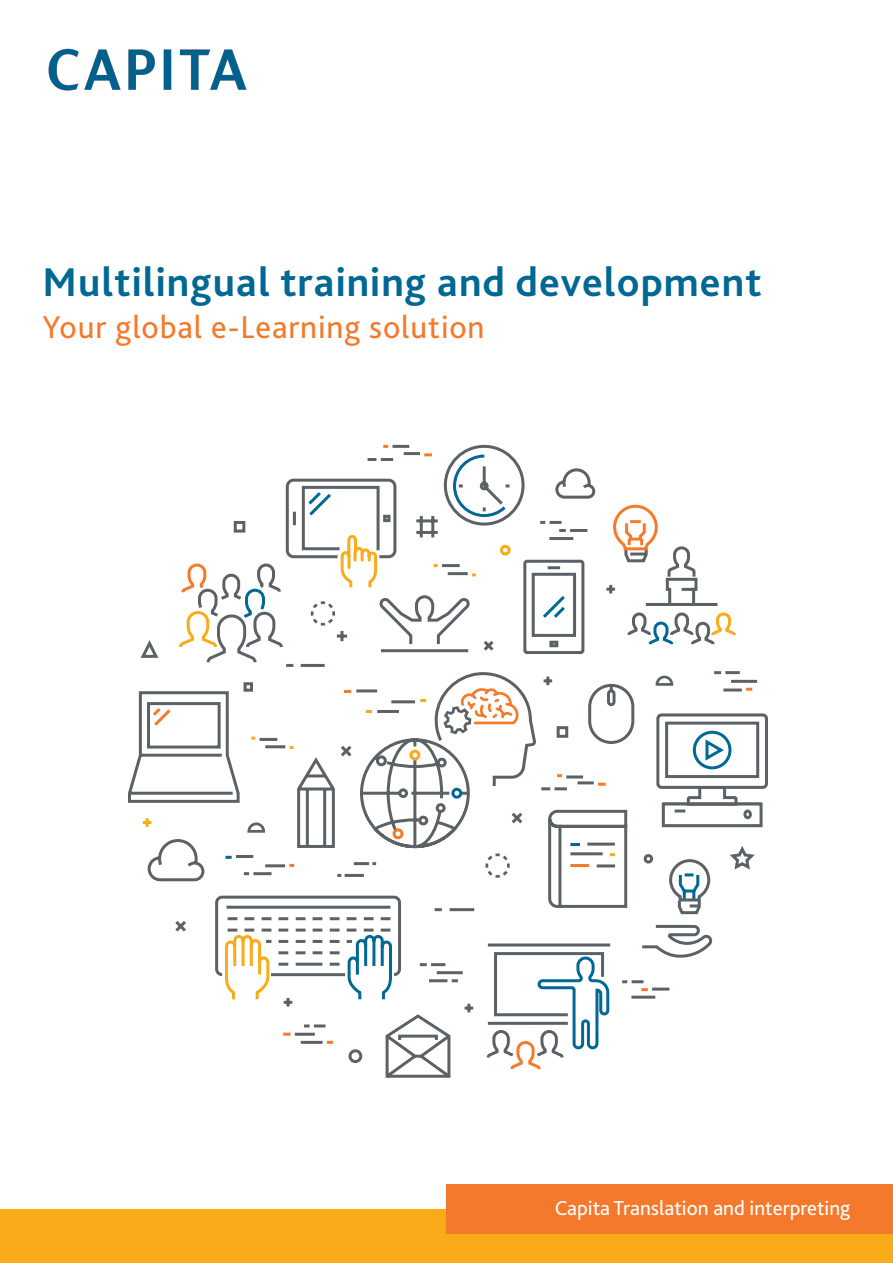
<style>
.page{position:relative;width:893px;height:1263px;background:#fff}
.page>*{position:absolute;margin:0;border:0;box-sizing:border-box;transform-origin:0 0}
.t1{font:700 42px "Bliss 2";letter-spacing:.025em;color:#006893}
.t2{font:33px "Bliss 2";letter-spacing:.025em;color:#f4792d}
.t3{font:21px "Bliss 2";color:#fff}
</style>
<div class="page">
<div style="left:0;top:1209px;width:893px;height:54px;background:#faab1a"></div>
<img style="left:48px;top:48px;width:199px;height:43px">
<div style="left:446px;top:1184px;width:447px;height:50px;background:#f4792d"></div>
<svg style="left:348px;top:978px;width:307px;height:86px"></svg>
<svg style="left:143px;top:818px;width:8px;height:9px"></svg>
<svg style="left:172px;top:444px;width:383px;height:571px"></svg>
<svg style="left:128px;top:690px;width:113px;height:114px"></svg>
<svg style="left:214px;top:857px;width:499px;height:121px"></svg>
<hr style="left:228px;top:906px;width:161px;height:3px;background:#5c6166">
<svg style="left:280px;top:951px;width:7px;height:3px"></svg>
<svg style="left:314px;top:951px;width:7px;height:3px"></svg>
<svg style="left:297px;top:951px;width:7px;height:3px"></svg>
<svg style="left:331px;top:951px;width:7px;height:3px"></svg>
<svg style="left:280px;top:940px;width:7px;height:3px"></svg>
<svg style="left:314px;top:940px;width:7px;height:3px"></svg>
<svg style="left:297px;top:940px;width:7px;height:3px"></svg>
<svg style="left:331px;top:940px;width:7px;height:3px"></svg>
<svg style="left:280px;top:963px;width:7px;height:3px"></svg>
<hr style="left:297px;top:963px;width:24px;height:3px;background:#5c6166">
<svg style="left:331px;top:963px;width:7px;height:3px"></svg>
<svg style="left:280px;top:928px;width:7px;height:3px"></svg>
<svg style="left:314px;top:928px;width:7px;height:3px"></svg>
<svg style="left:297px;top:928px;width:7px;height:3px"></svg>
<svg style="left:331px;top:928px;width:7px;height:3px"></svg>
<svg style="left:246px;top:917px;width:7px;height:3px"></svg>
<svg style="left:229px;top:917px;width:7px;height:3px"></svg>
<svg style="left:263px;top:917px;width:7px;height:3px"></svg>
<svg style="left:346px;top:928px;width:47px;height:74px"></svg>
<svg style="left:223px;top:928px;width:48px;height:74px"></svg>
<svg style="left:280px;top:445px;width:488px;height:475px"></svg>
<hr style="left:451px;top:908px;width:22px;height:3px;background:#5c6166">
<p class="t1" style="left:43px;top:256px;width:720px">Multilingual training and development</p>
<p class="t2" style="left:43px;top:306px;width:444px">Your global e-Learning solution</p>
<p class="t3" style="left:555px;top:1195px;width:297px">Capita Translation and interpreting</p>
</div>
